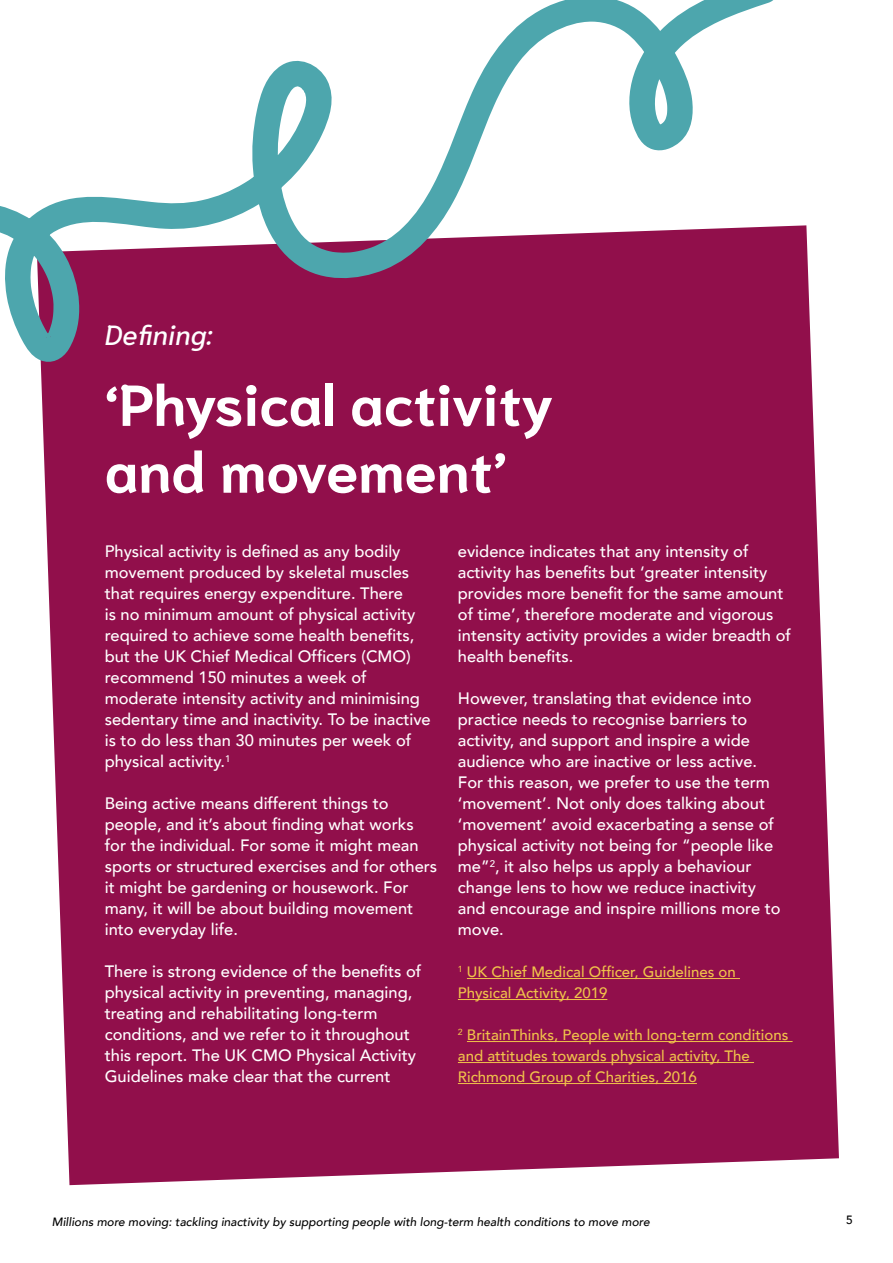
<style>
.page{position:relative;width:893px;height:1263px;background:#fff}
.page>*{position:absolute;margin:0;border:0;box-sizing:border-box;transform-origin:0 0}
.t1{font:700 57.6px/66.9px "Niramit";color:#fff}
.t2{font:italic 500 27.75px "Niramit";color:#fff}
.t3{font:500 16.5px/21px "Avenir";color:#fff}
.t4{font:500 15px/21px "Avenir";color:#f0c24a}
.t5{font:italic 500 12px "Avenir";color:#000}
.t6{font:500 12px "Avenir";color:#000}
</style>
<div class="page">
<div style="left:41px;top:225px;width:798px;height:960px;background:#910f4b"></div>
<hr style="left:467px;top:978px;width:273px;height:1px;background:#f0c24a">
<hr style="left:458px;top:999px;width:149px;height:1px;background:#f0c24a">
<hr style="left:467px;top:1041px;width:326px;height:1px;background:#f0c24a">
<hr style="left:458px;top:1062px;width:296px;height:1px;background:#f0c24a">
<hr style="left:458px;top:1083px;width:239px;height:1px;background:#f0c24a">
<svg style="left:0;top:0;width:779px;height:377px"></svg>
<h2 class="t2" style="left:105px;top:311px;width:110px">Defining:</h2>
<h1 class="t1" style="left:105px;top:373px;width:451px">‘Physical activity and movement’</h1>
<p class="t3" style="left:105px;top:540px;width:328px">Physical activity is defined as any bodily movement produced by skeletal muscles that requires energy expenditure. There<br>is no minimum amount of physical activity required to achieve some health benefits, but the UK Chief Medical Officers (CMO) recommend 150 minutes a week of moderate intensity activity and minimising sedentary time and inactivity. To be inactive is to do less than 30 minutes per week of physical activity.<sup>1</sup></p>
<p class="t3" style="left:105px;top:792px;width:334px">Being active means different things to people, and it’s about finding what works for the individual. For some it might mean sports or structured exercises and for others it might be gardening or housework. For many, it will be about building movement into everyday life.</p>
<p class="t3" style="left:105px;top:960px;width:318px">There is strong evidence of the benefits of physical activity in preventing, managing, treating and rehabilitating long-term conditions, and we refer to it throughout this report. The UK CMO Physical Activity Guidelines make clear that the current</p>
<p class="t3" style="left:458px;top:540px;width:335px">evidence indicates that any intensity of activity has benefits but ‘greater intensity provides more benefit for the same amount of time’, therefore moderate and vigorous intensity activity provides a wider breadth of health benefits.</p>
<p class="t3" style="left:458px;top:687px;width:324px">However, translating that evidence into practice needs to recognise barriers to activity, and support and inspire a wide audience who are inactive or less active.<br>For this reason, we prefer to use the term ‘movement’. Not only does talking about ‘movement’ avoid exacerbating a sense of physical activity not being for “people like me”<sup>2</sup>, it also helps us apply a behaviour change lens to how we reduce inactivity and encourage and inspire millions more to move.</p>
<p class="t4" style="left:458px;top:961px;width:279px"><sup>1</sup> UK Chief Medical Officer, Guidelines on<br>Physical Activity, 2019</p>
<p class="t4" style="left:458px;top:1024px;width:332px"><sup>2</sup> BritainThinks, People with long-term conditions and attitudes towards physical activity, The<br>Richmond Group of Charities, 2016</p>
<p class="t5" style="left:52px;top:1215px;width:599px">Millions more moving: tackling inactivity by supporting people with long-term health conditions to move more</p>
<p class="t6" style="left:846px;top:1210px;width:8px">5</p>
</div>
